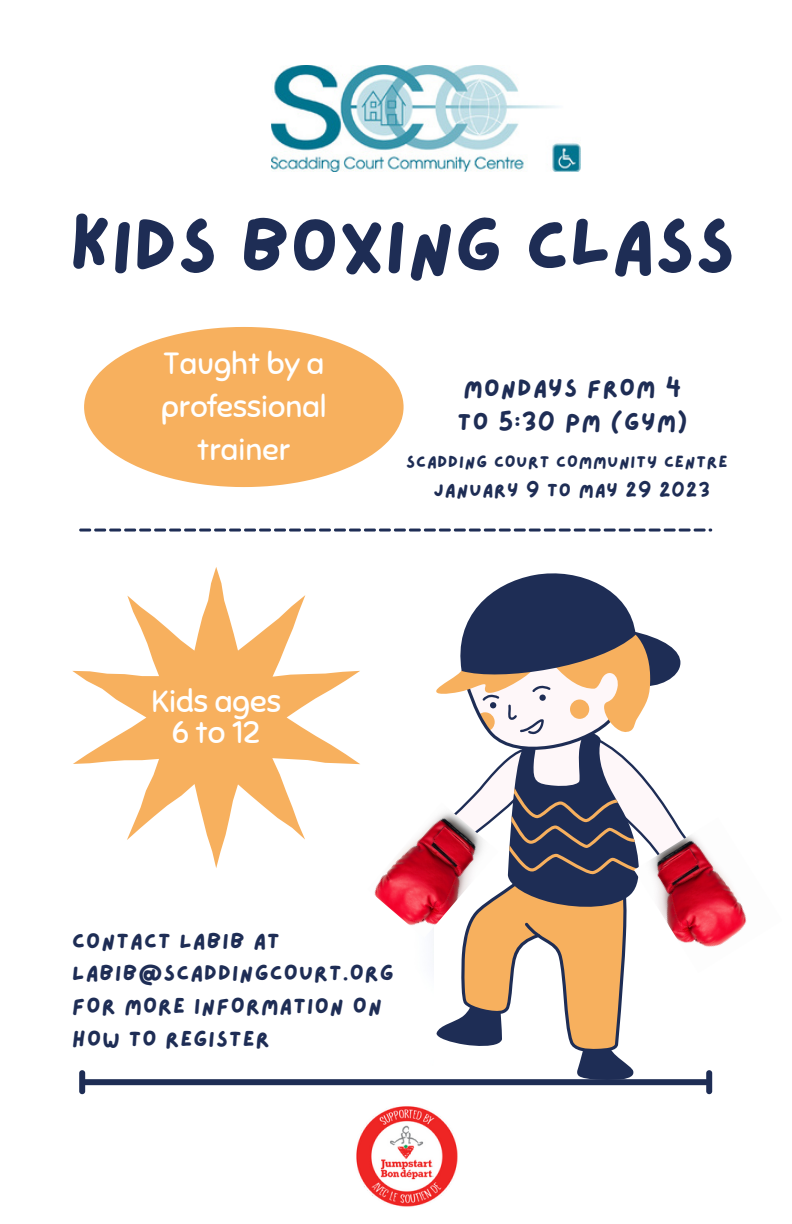
<style>
.page{position:relative;width:792px;height:1224px;background:#fff}
.page>*{position:absolute;margin:0;border:0;box-sizing:border-box;transform-origin:0 0}
.t1{font:74.8px "Lazydog";color:#1e2d55}
.t2{font:31.2px/31.4px "Sniglet";color:#fff;text-align:center}
.t3{font:30.6px/42.8px "Sniglet";color:#fff;text-align:center}
.t4{font:24.2px/33.4px "Lazydog";letter-spacing:.05em;color:#1e2d55}
.t5{font:21.8px/32.8px "Lazydog";letter-spacing:.05em;color:#1e2d55}
.t6{font:18.8px "Lazydog";letter-spacing:.05em;color:#1e2d55}
.t7{font:16.8px "Lazydog";letter-spacing:.05em;color:#1e2d55}
</style>
<div class="page">
<img style="left:712px;top:862px;width:35px;height:85px">
<div style="left:85px;top:1079px;width:621px;height:6px;background:#1e2d55"></div>
<svg style="left:79px;top:1070px;width:6px;height:24px"></svg>
<svg style="left:315px;top:573px;width:397px;height:521px"></svg>
<svg style="left:84px;top:327px;width:320px;height:160px;fill:#f7b05e"></svg>
<svg style="left:79px;top:529px;width:633px;height:3px"></svg>
<svg style="left:72px;top:567px;width:288px;height:301px"></svg>
<img style="left:272px;top:65px;width:309px;height:107px">
<img style="left:356px;top:1106px;width:102px;height:101px">
<img style="left:315px;top:886px;width:118px;height:180px">
<img style="left:367px;top:803px;width:131px;height:135px">
<h1 class="t1" style="left:70px;top:210px;width:667px">KIDS BOXING CLASS</h1>
<h3 class="t3" style="left:161px;top:343px;width:167px">Taught by a professional trainer</h3>
<p class="t4" style="left:458px;top:373px;width:231px">MONDAYS FROM 4<br>TO 5:30 PM (GYM)</p>
<p class="t7" style="left:406px;top:453px;width:323px">SCADDING COURT COMMUNITY CENTRE</p>
<p class="t6" style="left:434px;top:481px;width:278px">JANUARY 9 TO MAY 29 2023</p>
<h2 class="t2" style="left:151px;top:686px;width:131px">Kids ages<br>6to12</h2>
<p class="t5" style="left:72px;top:925px;width:323px">CONTACT LABIB AT<br>LABIB@SCADDINGCOURT.ORG<br>FOR MORE INFORMATION ON<br>HOW TO REGISTER</p>
</div>
